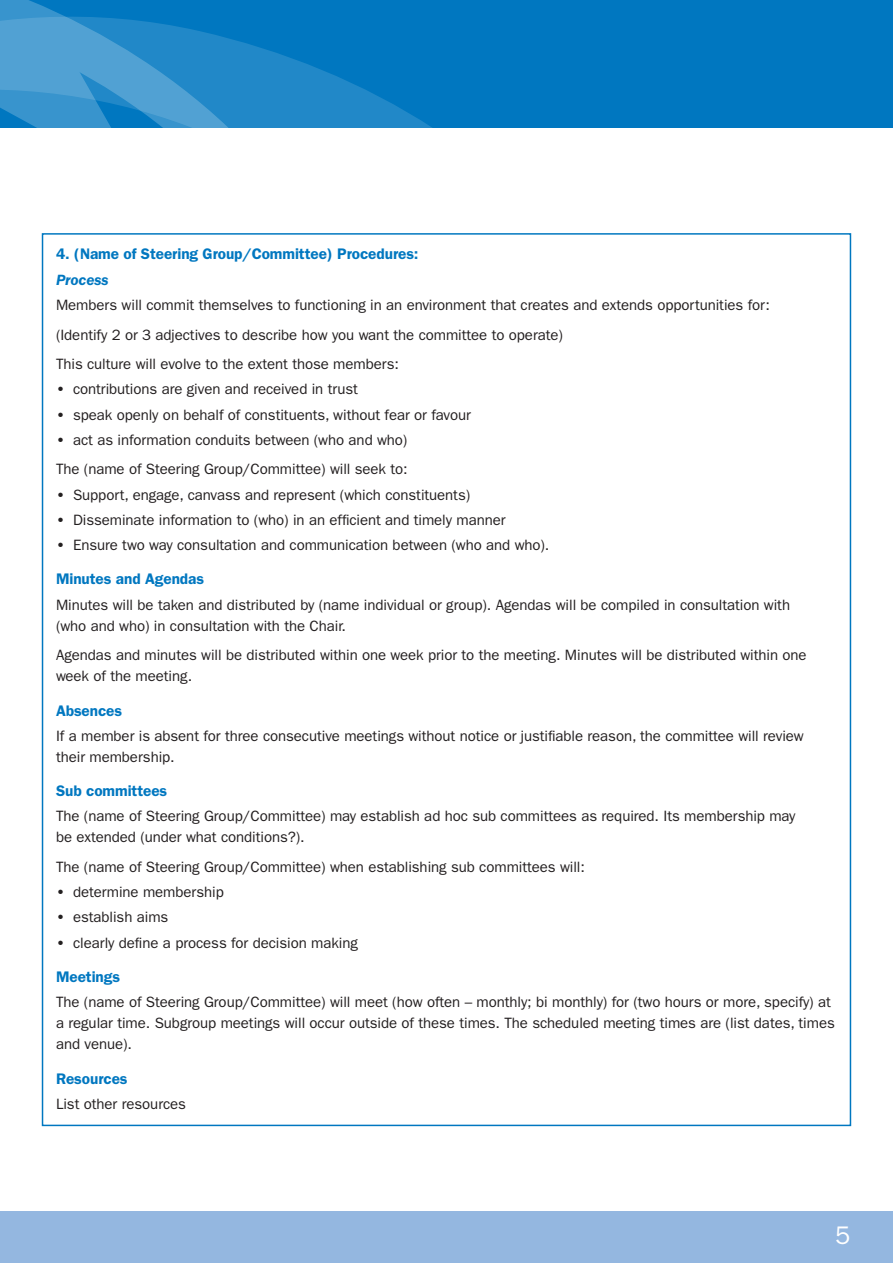
<style>
.page{position:relative;width:893px;height:1263px;background:#fff}
.page>*{position:absolute;margin:0;border:0;box-sizing:border-box;transform-origin:0 0}
.t1{font:25.5px "Franklin Gothic LT";color:#fff}
.t2{font:600 15.3px "Franklin Gothic LT";letter-spacing:-.005em;color:#0077c0}
.t3{font:italic 600 15.3px "Franklin Gothic LT";letter-spacing:-.005em;color:#0077c0}
.t4{font:15px/21px "Franklin Gothic LT";letter-spacing:-.005em;color:#231f20}
.s1{font-weight:600}
</style>
<div class="page">
<div style="left:0;top:0;width:893px;height:128px;background:#0077c0"></div>
<div style="left:0;top:1212px;width:893px;height:51px;background:#94b7e0"></div>
<svg style="left:0;top:0;width:62px;height:15px"></svg>
<svg style="left:0;top:15px;width:193px;height:329px"></svg>
<svg style="left:0;top:30px;width:432px;height:264px"></svg>
<p class="t2" style="left:56px;top:245px;width:364px">4. (Name of Steering Group/Committee) Procedures:</p>
<p class="t3" style="left:56px;top:271px;width:54px">Process</p>
<p class="t4" style="left:56px;top:290px;width:715px;line-height:29.5px">Members will commit themselves to functioning in an environment that creates and extends opportunities for: (Identify 2 or 3 adjectives to describe how you want the committee to operate)<br>This culture will evolve to the extent those members:</p>
<p class="t4" style="left:56px;top:379px;width:304px"><span class="s1">•</span> contributions are given and received in trust</p>
<p class="t4" style="left:56px;top:404px;width:416px"><span class="s1">•</span> speak openly on behalf of constituents, without fear or favour</p>
<p class="t4" style="left:56px;top:425px;width:353px;line-height:29.5px"><span class="s1">•</span> act as information conduits between (who and who)<br>The (name of Steering Group/Committee) will seek to:</p>
<p class="t4" style="left:56px;top:484px;width:416px"><span class="s1">•</span> Support, engage, canvass and represent (which constituents)</p>
<p class="t4" style="left:56px;top:509px;width:451px"><span class="s1">•</span> Disseminate information to (who) in an efficient and timely manner</p>
<p class="t4" style="left:56px;top:535px;width:495px"><span class="s1">•</span> Ensure two way consultation and communication between (who and who).</p>
<p class="t2" style="left:56px;top:570px;width:150px">Minutes and Agendas</p>
<p class="t4" style="left:56px;top:594px;width:736px">Minutes will be taken and distributed by (name individual or group). Agendas will be compiled in consultation with (who and who) in consultation with the Chair.</p>
<p class="t4" style="left:56px;top:645px;width:752px">Agendas and minutes will be distributed within one week prior to the meeting. Minutes will be distributed within one week of the meeting.</p>
<p class="t2" style="left:56px;top:701px;width:68px">Absences</p>
<p class="t4" style="left:56px;top:725px;width:749px">If a member is absent for three consecutive meetings without notice or justifiable reason, the committee will review their membership.</p>
<p class="t2" style="left:56px;top:782px;width:113px">Sub committees</p>
<p class="t4" style="left:56px;top:806px;width:741px">The (name of Steering Group/Committee) may establish ad hoc sub committees as required. Its membership may be extended (under what conditions?).</p>
<p class="t4" style="left:56px;top:856px;width:530px">The (name of Steering Group/Committee) when establishing sub committees will:</p>
<p class="t4" style="left:56px;top:882px;width:169px"><span class="s1">•</span> determine membership</p>
<p class="t4" style="left:56px;top:907px;width:114px"><span class="s1">•</span> establish aims</p>
<p class="t4" style="left:56px;top:932px;width:303px"><span class="s1">•</span> clearly define a process for decision making</p>
<p class="t2" style="left:56px;top:968px;width:66px">Meetings</p>
<p class="t4" style="left:56px;top:992px;width:780px">The (name of Steering Group/Committee) will meet (how often – monthly; bi monthly) for (two hours or more, specify) at a regular time. Subgroup meetings will occur outside of these times. The scheduled meeting times are (list dates, times and venue).</p>
<p class="t2" style="left:56px;top:1069px;width:73px">Resources</p>
<p class="t4" style="left:56px;top:1093px;width:131px">List other resources</p>
<h1 class="t1" style="left:835px;top:1220px;width:17px">5</h1>
</div>
